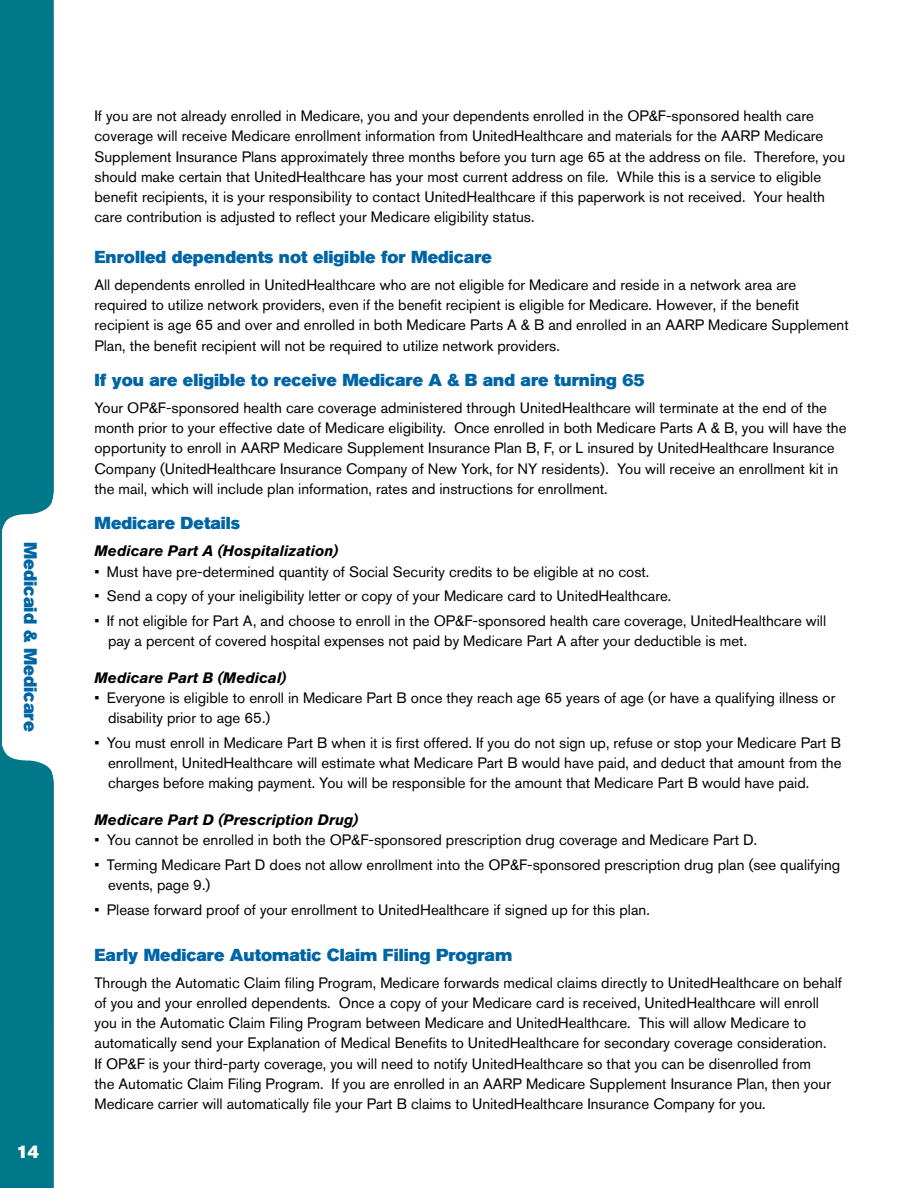
<style>
.page{position:relative;width:918px;height:1188px;background:#fff}
.page>*{position:absolute;margin:0;border:0;box-sizing:border-box;transform-origin:0 0}
.t1{font:18px "Akzidenz Grotesk BQ Super";color:#0065a4}
.t2{font:18px "Akzidenz Grotesk BQ Super";color:#fff}
.t3{font:17.25px "Akzidenz Grotesk BQ Super";color:#0065a4}
.t4{font:15px/20.2px "Akzidenz Grotesk BQ";color:#000}
.t5{font:italic 700 15px "Akzidenz Grotesk BQ";color:#000}
</style>
<div class="page">
<div style="left:1px;top:0;width:53px;height:541px;background:#00788a"></div>
<svg style="left:1px;top:735px;width:53px;height:453px;background:#0f7f90"></svg>
<hr style="left:0;top:0;width:1px;height:1188px;background:#00788a">
<p class="t1" style="left:41px;top:542px;width:192px;rotate:90deg">Medicaid &amp; Medicare</p>
<p class="t2" style="left:16px;top:1141px;width:24px">14</p>
<p class="t4" style="left:94px;top:106px;width:752px">If you are not already enrolled in Medicare, you and your dependents enrolled in the OP&amp;F-sponsored health care coverage will receive Medicare enrollment information from UnitedHealthcare and materials for the AARP Medicare Supplement Insurance Plans approximately three months before you turn age 65 at the address on file. Therefore, you should make certain that UnitedHealthcare has your most current address on file. While this is a service to eligible benefit recipients, it is your responsibility to contact UnitedHealthcare if this paperwork is not received. Your health care contribution is adjusted to reflect your Medicare eligibility status.</p>
<p class="t3" style="left:94px;top:247px;width:399px">Enrolled dependents not eligible for Medicare</p>
<p class="t4" style="left:94px;top:274px;width:756px">All dependents enrolled in UnitedHealthcare who are not eligible for Medicare and reside in a network area are required to utilize network providers, even if the benefit recipient is eligible for Medicare. However, if the benefit recipient is age 65 and over and enrolled in both Medicare Parts A &amp; B and enrolled in an AARP Medicare Supplement Plan, the benefit recipient will not be required to utilize network providers.</p>
<p class="t3" style="left:94px;top:370px;width:552px">If you are eligible to receive Medicare A &amp; B and are turning 65</p>
<p class="t4" style="left:94px;top:397px;width:754px">Your OP&amp;F-sponsored health care coverage administered through UnitedHealthcare will terminate at the end of the month prior to your effective date of Medicare eligibility. Once enrolled in both Medicare Parts A &amp; B, you will have the opportunity to enroll in AARP Medicare Supplement Insurance Plan B, F, or L insured by UnitedHealthcare Insurance Company (UnitedHealthcare Insurance Company of New York, for NY residents). You will receive an enrollment kit in the mail, which will include plan information, rates and instructions for enrollment.</p>
<p class="t3" style="left:94px;top:513px;width:147px">Medicare Details</p>
<p class="t5" style="left:94px;top:542px;width:246px">Medicare Part A (Hospitalization)</p>
<p class="t4" style="left:94px;top:561px;width:556px">• Must have pre-determined quantity of Social Security credits to be eligible at no cost.</p>
<p class="t4" style="left:94px;top:586px;width:578px">• Send a copy of your ineligibility letter or copy of your Medicare card to UnitedHealthcare.</p>
<p class="t4" style="left:108px;top:610px;width:720px;text-indent:-14px">• If not eligible for Part A, and choose to enroll in the OP&amp;F-sponsored health care coverage, UnitedHealthcare will pay a percent of covered hospital expenses not paid by Medicare Part A after your deductible is met.</p>
<p class="t5" style="left:94px;top:668px;width:193px">Medicare Part B (Medical)</p>
<p class="t4" style="left:108px;top:687px;width:729px;text-indent:-14px">• Everyone is eligible to enroll in Medicare Part B once they reach age 65 years of age (or have a qualifying illness or disability prior to age 65.)</p>
<p class="t4" style="left:108px;top:732px;width:735px;text-align:justify;text-indent:-14px">• You must enroll in Medicare Part B when it is first offered. If you do not sign up, refuse or stop your Medicare Part B enrollment, UnitedHealthcare will estimate what Medicare Part B would have paid, and deduct that amount from the charges before making payment. You will be responsible for the amount that Medicare Part B would have paid.</p>
<p class="t5" style="left:94px;top:811px;width:266px">Medicare Part D (Prescription Drug)</p>
<p class="t4" style="left:94px;top:830px;width:664px">• You cannot be enrolled in both the OP&amp;F-sponsored prescription drug coverage and Medicare Part D.</p>
<p class="t4" style="left:108px;top:854px;width:734px;text-indent:-14px">• Terming Medicare Part D does not allow enrollment into the OP&amp;F-sponsored prescription drug plan (see qualifying events, page 9.)</p>
<p class="t4" style="left:94px;top:899px;width:557px">• Please forward proof of your enrollment to UnitedHealthcare if signed up for this plan.</p>
<p class="t3" style="left:94px;top:945px;width:419px">Early Medicare Automatic Claim Filing Program</p>
<p class="t4" style="left:94px;top:972px;width:749px">Through the Automatic Claim filing Program, Medicare forwards medical claims directly to UnitedHealthcare on behalf of you and your enrolled dependents. Once a copy of your Medicare card is received, UnitedHealthcare will enroll you in the Automatic Claim Filing Program between Medicare and UnitedHealthcare. This will allow Medicare to automatically send your Explanation of Medical Benefits to UnitedHealthcare for secondary coverage consideration.<br>If OP&amp;F is your third-party coverage, you will need to notify UnitedHealthcare so that you can be disenrolled from<br>the Automatic Claim Filing Program. If you are enrolled in an AARP Medicare Supplement Insurance Plan, then your Medicare carrier will automatically file your Part B claims to UnitedHealthcare Insurance Company for you.</p>
</div>
